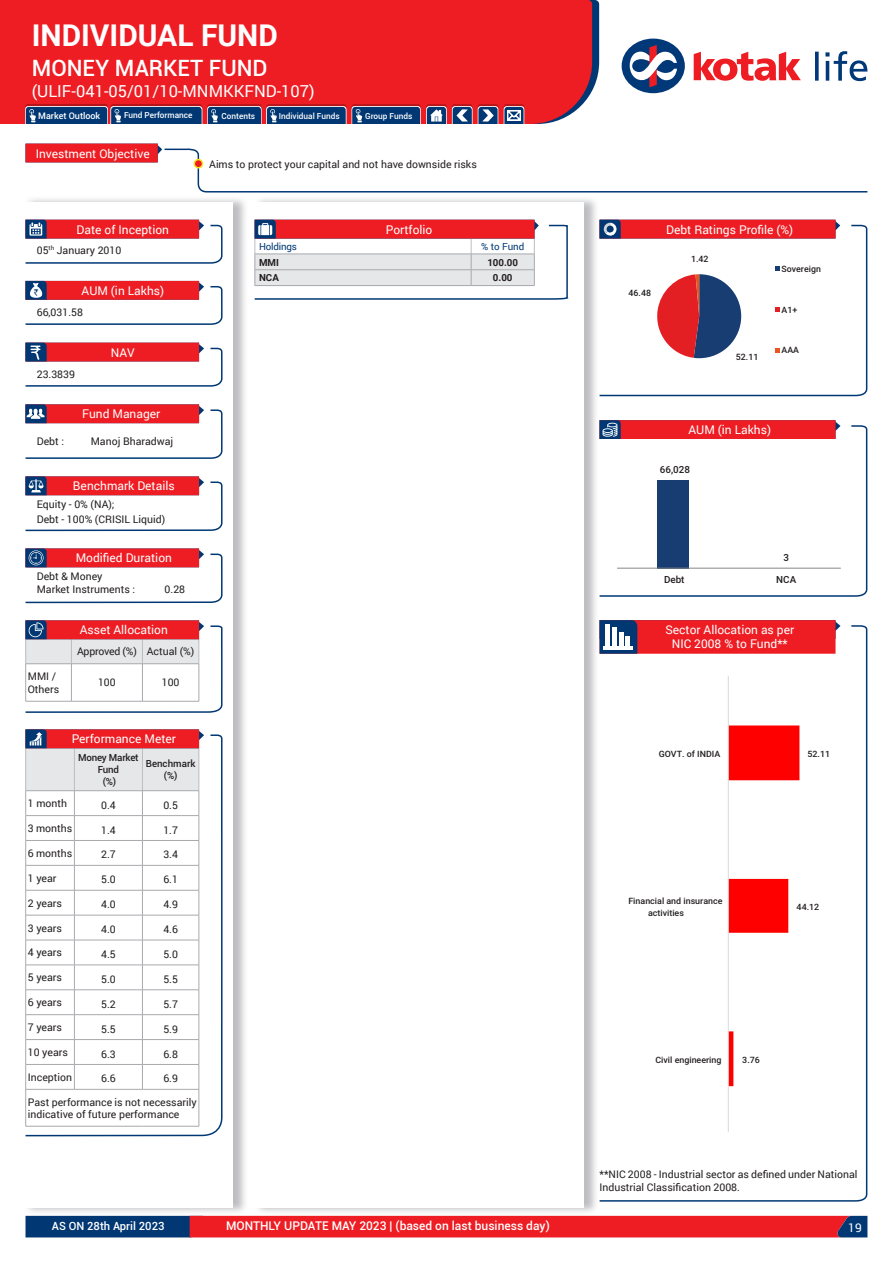
<style>
.page{position:relative;width:893px;height:1263px;background:#fff}
.page>*{position:absolute;margin:0;border:0;box-sizing:border-box;transform-origin:0 0}
.t1{font:700 30px "Roboto";color:#fff}
.t2{font:500 22.5px "Roboto";color:#fff}
.t3{font:16.5px "Roboto";color:#fff}
.t4{font:12px "Roboto";color:#fff}
.t5{font:500 12px "Roboto";color:#fff}
.t6{font:500 11.25px "Roboto";color:#fff}
.t7{font:10.5px/12.6px "Roboto";color:#231f20}
.t8{font:10.5px "Roboto";letter-spacing:-.02em;color:#231f20}
.t9{font:900 9.9px "Roboto";color:#231f20}
.t10{font:500 9.75px/11.7px "Roboto";letter-spacing:-.02em;color:#231f20;text-align:center}
.t11{font:700 9.75px "Roboto";color:#231f20}
.t12{font:9.75px "Roboto";letter-spacing:-.02em;color:#013874}
.t13{font:500 9.75px/11.7px "Roboto";color:#231f20;text-align:center}
.t14{font:500 9px "Roboto";color:#fff}
.t15{font:900 8.85px "Roboto";color:#231f20}
.t16{font:900 8.7px/12.3px "Roboto";color:#231f20}
.t17{font:500 8.25px "Roboto";color:#fff}
</style>
<div class="page">
<div style="left:0;top:0;width:592px;height:124px;background:#ee1d23"></div>
<div style="left:622px;top:39px;width:63px;height:54px;background:#003878;border-radius:50%"></div>
<svg style="left:630px;top:45px;width:47px;height:42px"></svg>
<svg style="left:694px;top:52px;width:107px;height:29px"></svg>
<svg style="left:815px;top:51px;width:52px;height:30px"></svg>
<svg style="left:504px;top:104px;width:20px;height:20px"></svg>
<div style="left:24px;top:195px;width:225px;height:1020px;background:#a8a9ad;opacity:.75"></div>
<div style="left:23px;top:202px;width:210px;height:1006px;background:#fff"></div>
<div style="left:254px;top:195px;width:345px;height:1020px;background:#a8a9ad;opacity:.75"></div>
<div style="left:252px;top:202px;width:332px;height:1006px;background:#fff"></div>
<svg style="left:26px;top:144px;width:842px;height:49px"></svg>
<div style="left:194px;top:160px;width:8px;height:8px;background:#ee1d23;border-radius:50%"></div>
<div style="left:194px;top:159px;width:9px;height:10px;border:2px solid #f5e31e;border-radius:50%"></div>
<svg style="left:598px;top:224px;width:270px;height:173px"></svg>
<svg style="left:598px;top:424px;width:270px;height:173px"></svg>
<svg style="left:598px;top:624px;width:270px;height:578px"></svg>
<svg style="left:600px;top:620px;width:240px;height:34px;background:#d42733"></svg>
<svg style="left:26px;top:1216px;width:841px;height:21px;background:#b82335"></svg>
<svg style="left:25px;top:734px;width:198px;height:403px"></svg>
<svg style="left:25px;top:220px;width:198px;height:44px"></svg>
<svg style="left:25px;top:281px;width:198px;height:44px"></svg>
<svg style="left:25px;top:343px;width:198px;height:44px"></svg>
<svg style="left:25px;top:404px;width:198px;height:55px"></svg>
<svg style="left:25px;top:476px;width:198px;height:56px"></svg>
<svg style="left:25px;top:548px;width:198px;height:56px"></svg>
<svg style="left:25px;top:729px;width:179px;height:360px"></svg>
<svg style="left:25px;top:620px;width:198px;height:93px"></svg>
<svg style="left:254px;top:220px;width:315px;height:80px"></svg>
<svg style="left:600px;top:220px;width:240px;height:18px;background:#dd262f"></svg>
<svg style="left:600px;top:420px;width:240px;height:19px;background:#db2630"></svg>
<hr style="left:606px;top:625px;width:4px;height:21px;background:#fff">
<div style="left:612px;top:628px;width:5px;height:18px;background:#fff"></div>
<hr style="left:619px;top:632px;width:4px;height:14px;background:#fff">
<hr style="left:626px;top:636px;width:4px;height:10px;background:#fff">
<hr style="left:603px;top:646px;width:15px;height:3px;background:#fff">
<hr style="left:618px;top:646px;width:14px;height:3px;background:#fff">
<div style="left:657px;top:480px;width:32px;height:88px;background:#173d73"></div>
<hr style="left:617px;top:568px;width:224px;height:1px;background:#878787">
<svg style="left:729px;top:725px;width:70px;height:361px"></svg>
<hr style="left:728px;top:676px;width:1px;height:455px;background:#d9d9d9">
<svg style="left:25px;top:104px;width:473px;height:20px;background:#3f4874"></svg>
<svg style="left:654px;top:274px;width:87px;height:84px"></svg>
<svg style="left:775px;top:266px;width:4px;height:5px"></svg>
<svg style="left:775px;top:307px;width:4px;height:4px"></svg>
<svg style="left:775px;top:348px;width:4px;height:5px"></svg>
<p class="t1" style="left:32px;top:14px;width:248px">INDIVIDUAL FUND</p>
<p class="t2" style="left:32px;top:52px;width:237px">MONEY MARKET FUND</p>
<p class="t3" style="left:32px;top:80px;width:284px">(ULIF-041-05/01/10-MNMKKFND-107)</p>
<p class="t14" style="left:38px;top:109px;width:64px">Market Outlook</p>
<p class="t17" style="left:124px;top:110px;width:70px">Fund Performance</p>
<p class="t17" style="left:222px;top:110px;width:35px">Contents</p>
<p class="t17" style="left:279px;top:110px;width:62px">Individual Funds</p>
<p class="t17" style="left:365px;top:110px;width:49px">Group Funds</p>
<p class="t4" style="left:36px;top:145px;width:116px">Investment Objective</p>
<p class="t7" style="left:209px;top:157px;width:269px">Aims to protect your capital and not have downside risks</p>
<p class="t4" style="left:77px;top:221px;width:94px">Date of Inception</p>
<p class="t7" style="left:37px;top:243px;width:86px">05<sup>th</sup> January 2010</p>
<p class="t4" style="left:82px;top:282px;width:84px">AUM (in Lakhs)</p>
<p class="t7" style="left:37px;top:306px;width:48px">66,031.58</p>
<p class="t7" style="left:37px;top:368px;width:40px">23.3839</p>
<p class="t4" style="left:111px;top:344px;width:26px">NAV</p>
<p class="t4" style="left:82px;top:406px;width:80px">Fund Manager</p>
<p class="t7" style="left:37px;top:435px;width:29px">Debt :</p>
<p class="t7" style="left:91px;top:435px;width:84px">Manoj Bharadwaj</p>
<p class="t4" style="left:73px;top:478px;width:103px">Benchmark Details</p>
<p class="t7" style="left:37px;top:498px;width:79px">Equity - 0% (NA);</p>
<p class="t7" style="left:37px;top:513px;width:130px">Debt - 100% (CRISIL Liquid)</p>
<p class="t4" style="left:76px;top:550px;width:98px">Modified Duration</p>
<p class="t7" style="left:37px;top:570px;width:67px">Debt &amp; Money</p>
<p class="t7" style="left:37px;top:583px;width:100px">Market Instruments :</p>
<p class="t7" style="left:165px;top:583px;width:22px">0.28</p>
<p class="t4" style="left:80px;top:622px;width:90px">Asset Allocation</p>
<p class="t8" style="left:77px;top:644px;width:61px">Approved (%)</p>
<p class="t7" style="left:147px;top:645px;width:49px">Actual (%)</p>
<p class="t7" style="left:28px;top:670px;width:33px">MMI /<br>Others</p>
<p class="t7" style="left:98px;top:676px;width:19px">100</p>
<p class="t7" style="left:162px;top:676px;width:19px">100</p>
<p class="t4" style="left:72px;top:731px;width:106px">Performance Meter</p>
<p class="t10" style="left:78px;top:752px;width:62px">Money Market<br>Fund</p>
<p class="t10" style="left:103px;top:775px;width:15px">(%)</p>
<p class="t13" style="left:146px;top:757px;width:51px">Benchmark (%)</p>
<p class="t7" style="left:28px;top:797px;width:41px">1 month</p>
<p class="t7" style="left:101px;top:798px;width:16px">0.4</p>
<p class="t7" style="left:163px;top:798px;width:16px">0.5</p>
<p class="t7" style="left:28px;top:821px;width:46px">3 months</p>
<p class="t7" style="left:101px;top:823px;width:16px">1.4</p>
<p class="t7" style="left:163px;top:823px;width:16px">1.7</p>
<p class="t7" style="left:28px;top:846px;width:46px">6 months</p>
<p class="t7" style="left:101px;top:848px;width:16px">2.7</p>
<p class="t7" style="left:163px;top:848px;width:16px">3.4</p>
<p class="t7" style="left:28px;top:871px;width:30px">1 year</p>
<p class="t7" style="left:101px;top:873px;width:16px">5.0</p>
<p class="t7" style="left:163px;top:873px;width:16px">6.1</p>
<p class="t7" style="left:28px;top:896px;width:36px">2 years</p>
<p class="t7" style="left:101px;top:898px;width:16px">4.0</p>
<p class="t7" style="left:163px;top:898px;width:16px">4.9</p>
<p class="t7" style="left:28px;top:921px;width:36px">3 years</p>
<p class="t7" style="left:101px;top:923px;width:16px">4.0</p>
<p class="t7" style="left:163px;top:923px;width:16px">4.6</p>
<p class="t7" style="left:28px;top:946px;width:36px">4 years</p>
<p class="t7" style="left:101px;top:947px;width:16px">4.5</p>
<p class="t7" style="left:163px;top:947px;width:16px">5.0</p>
<p class="t7" style="left:28px;top:971px;width:36px">5 years</p>
<p class="t7" style="left:101px;top:972px;width:16px">5.0</p>
<p class="t7" style="left:163px;top:972px;width:16px">5.5</p>
<p class="t7" style="left:28px;top:996px;width:36px">6 years</p>
<p class="t7" style="left:101px;top:997px;width:16px">5.2</p>
<p class="t7" style="left:163px;top:997px;width:16px">5.7</p>
<p class="t7" style="left:28px;top:1021px;width:36px">7 years</p>
<p class="t7" style="left:101px;top:1022px;width:16px">5.5</p>
<p class="t7" style="left:163px;top:1022px;width:16px">5.9</p>
<p class="t7" style="left:28px;top:1045px;width:42px">10 years</p>
<p class="t7" style="left:101px;top:1047px;width:16px">6.3</p>
<p class="t7" style="left:163px;top:1047px;width:16px">6.8</p>
<p class="t7" style="left:28px;top:1070px;width:46px">Inception</p>
<p class="t7" style="left:101px;top:1072px;width:16px">6.6</p>
<p class="t7" style="left:163px;top:1072px;width:16px">6.9</p>
<p class="t7" style="left:28px;top:1095px;width:170px;line-height:12px">Past performance is not necessarily indicative of future performance</p>
<p class="t4" style="left:386px;top:221px;width:48px">Portfolio</p>
<p class="t4" style="left:666px;top:221px;width:129px">Debt Ratings Profile (%)</p>
<p class="t12" style="left:259px;top:239px;width:39px">Holdings</p>
<p class="t12" style="left:481px;top:239px;width:45px">% to Fund</p>
<p class="t11" style="left:259px;top:255px;width:21px">MMI</p>
<p class="t11" style="left:487px;top:255px;width:32px">100.00</p>
<p class="t11" style="left:259px;top:271px;width:21px">NCA</p>
<p class="t11" style="left:493px;top:271px;width:21px">0.00</p>
<p class="t15" style="left:629px;top:289px;width:24px">46.48</p>
<p class="t15" style="left:691px;top:256px;width:19px">1.42</p>
<p class="t15" style="left:736px;top:354px;width:24px">52.11</p>
<p class="t15" style="left:782px;top:265px;width:41px">Sovereign</p>
<p class="t15" style="left:782px;top:306px;width:17px">A1+</p>
<p class="t15" style="left:782px;top:347px;width:19px">AAA</p>
<p class="t4" style="left:688px;top:421px;width:84px">AUM (in Lakhs)</p>
<p class="t9" style="left:660px;top:465px;width:32px">66,028</p>
<p class="t9" style="left:784px;top:553px;width:7px">3</p>
<p class="t9" style="left:664px;top:575px;width:22px">Debt</p>
<p class="t9" style="left:776px;top:575px;width:21px">NCA</p>
<p class="t4" style="left:665px;top:621px;width:130px">Sector Allocation as per</p>
<p class="t4" style="left:672px;top:636px;width:117px">NIC 2008 % to Fund**</p>
<p class="t16" style="left:659px;top:748px;width:63px">GOVT. of INDIA</p>
<p class="t16" style="left:807px;top:748px;width:24px">52.11</p>
<p class="t16" style="left:648px;top:895px;width:76px;text-indent:-20px">Financial and insurance activities</p>
<p class="t16" style="left:797px;top:902px;width:24px">44.12</p>
<p class="t16" style="left:655px;top:1054px;width:68px">Civil engineering</p>
<p class="t16" style="left:742px;top:1055px;width:19px">3.76</p>
<p class="t6" style="left:52px;top:1218px;width:114px">AS ON 28th April 2023</p>
<p class="t5" style="left:226px;top:1217px;width:325px">MONTHLY UPDATE MAY 2023 | (based on last business day)</p>
<p class="t7" style="left:600px;top:1168px;width:259px">**NIC 2008 - Industrial sector as defined under National<br>Industrial Classification 2008.</p>
<p class="t4" style="left:848px;top:1219px;width:15px">19</p>
</div>
